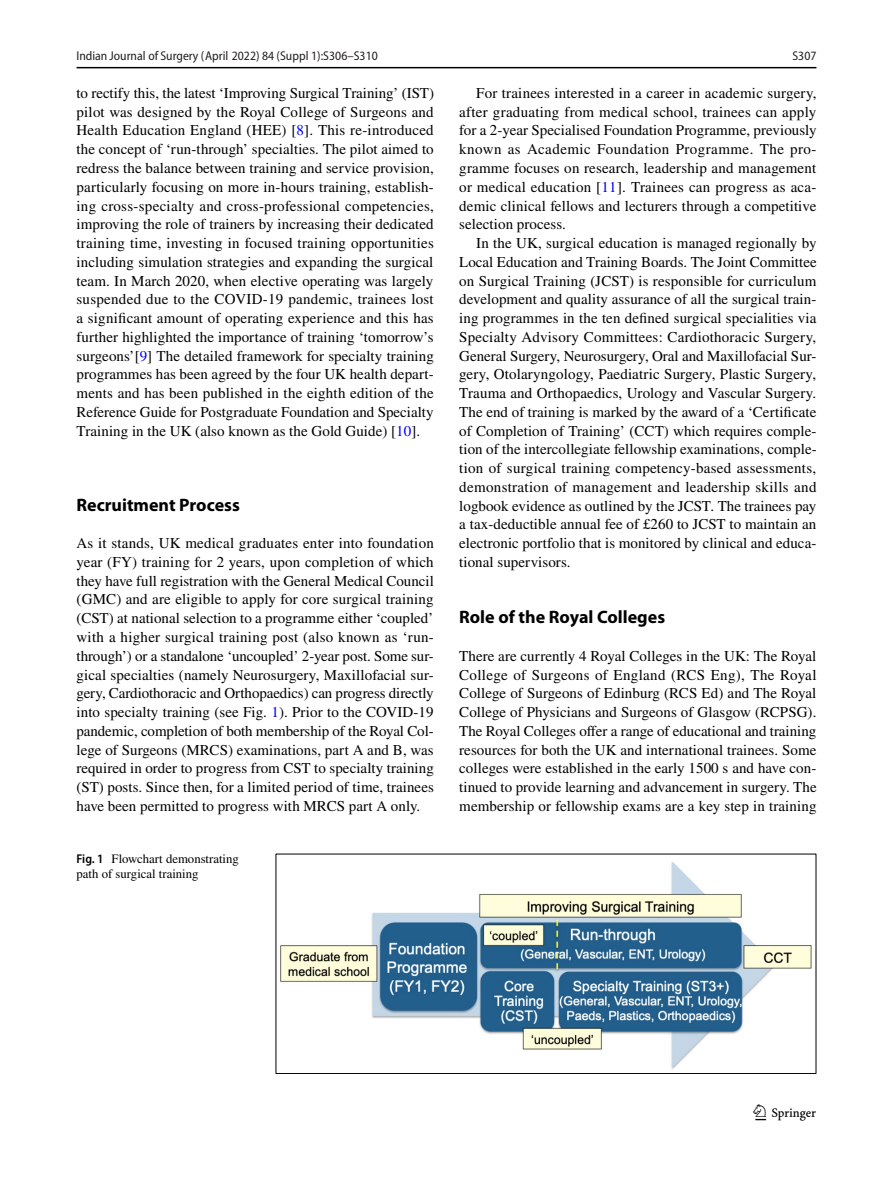
<style>
.page{position:relative;width:893px;height:1187px;background:#fff}
.page>*{position:absolute;margin:0;border:0;box-sizing:border-box;transform-origin:0 0}
.t1{font:22.5px "Springnew Regular 3";color:#000}
.t2{font:700 18px "Myriad Pro";color:#000}
.t3{font:15px/18.8px "STIX";letter-spacing:.005em;color:#000;text-align:justify}
.t4{font:semi-condensed 12.75px "Myriad Pro";color:#231f20}
.t5{font:12.75px/15px "STIX";color:#000}
.s1{color:#00f}
.s2{font-family:"Myriad Pro";font-weight:600;font-stretch:semi-condensed}
</style>
<div class="page">
<hr style="left:77px;top:67px;width:739px;height:1px;background:#000">
<img style="left:280px;top:861px;width:532px;height:208px">
<p class="t4" style="left:77px;top:49px;width:303px">Indian Journal of Surgery (April 2022) 84 (Suppl 1):S306–S310</p>
<p class="t4" style="left:792px;top:49px;width:26px">S307</p>
<p class="t3" style="left:77px;top:84px;width:359px">to rectify this, the latest ‘Improving Surgical Training’ (IST) pilot was designed by the Royal College of Surgeons and Health Education England (HEE) [<span class="s1">8</span>]. This re-introduced the concept of ‘run-through’ specialties. The pilot aimed to redress the balance between training and service provision, particularly focusing on more in-hours training, establish&shy;ing cross-specialty and cross-professional competencies, improving the role of trainers by increasing their dedicated training time, investing in focused training opportunities including simulation strategies and expanding the surgical team. In March 2020, when elective operating was largely suspended due to the COVID-19 pandemic, trainees lost a significant amount of operating experience and this has further highlighted the importance of training ‘tomorrow’s surgeons’[<span class="s1">9</span>] The detailed framework for specialty training programmes has been agreed by the four UK health depart&shy;ments and has been published in the eighth edition of the Reference Guide for Postgraduate Foundation and Specialty Training in the UK (also known as the Gold Guide) [<span class="s1">10</span>].</p>
<p class="t2" style="left:77px;top:493px;width:165px">Recruitment Process</p>
<p class="t3" style="left:77px;top:534px;width:359px">As it stands, UK medical graduates enter into foundation year (FY) training for 2 years, upon completion of which they have full registration with the General Medical Council (GMC) and are eligible to apply for core surgical training (CST) at national selection to a programme either ‘coupled’ with a higher surgical training post (also known as ‘run&shy;through’) or a standalone ‘uncoupled’ 2-year post. Some sur&shy;gical specialties (namely Neurosurgery, Maxillofacial sur&shy;gery, Cardiothoracic and Orthopaedics) can progress directly into specialty training (see Fig. <span class="s1">1</span>). Prior to the COVID-19 pandemic, completion of both membership of the Royal Col&shy;lege of Surgeons (MRCS) examinations, part A and B, was required in order to progress from CST to specialty training (ST) posts. Since then, for a limited period of time, trainees have been permitted to progress with MRCS part A only.</p>
<p class="t5" style="left:77px;top:852px;width:164px"><span class="s2">Fig. 1</span> Flowchart demonstrating path of surgical training</p>
<p class="t3" style="left:459px;top:84px;width:359px;text-indent:17px">For trainees interested in a career in academic surgery, after graduating from medical school, trainees can apply for a 2-year Specialised Foundation Programme, previously known as Academic Foundation Programme. The pro&shy;gramme focuses on research, leadership and management or medical education [<span class="s1">11</span>]. Trainees can progress as aca&shy;demic clinical fellows and lecturers through a competitive selection process.</p>
<p class="t3" style="left:459px;top:234px;width:359px;text-indent:17px">In the UK, surgical education is managed regionally by Local Education and Training Boards. The Joint Committee on Surgical Training (JCST) is responsible for curriculum development and quality assurance of all the surgical train&shy;ing programmes in the ten defined surgical specialities via Specialty Advisory Committees: Cardiothoracic Surgery, General Surgery, Neurosurgery, Oral and Maxillofacial Sur&shy;gery, Otolaryngology, Paediatric Surgery, Plastic Surgery, Trauma and Orthopaedics, Urology and Vascular Surgery.<br>The end of training is marked by the award of a ‘Certificate of Completion of Training’ (CCT) which requires comple&shy;tion of the intercollegiate fellowship examinations, comple&shy;tion of surgical training competency-based assessments, demonstration of management and leadership skills and logbook evidence as outlined by the JCST. The trainees pay a tax-deductible annual fee of £260 to JCST to maintain an electronic portfolio that is monitored by clinical and educa&shy;tional supervisors.</p>
<p class="t2" style="left:459px;top:605px;width:207px">Role of the Royal Colleges</p>
<p class="t3" style="left:459px;top:647px;width:359px">There are currently 4 Royal Colleges in the UK: The Royal College of Surgeons of England (RCS Eng), The Royal College of Surgeons of Edinburg (RCS Ed) and The Royal College of Physicians and Surgeons of Glasgow (RCPSG).<br>The Royal Colleges offer a range of educational and training resources for both the UK and international trainees. Some colleges were established in the early 1500 s and have con&shy;tinued to provide learning and advancement in surgery. The membership or fellowship exams are a key step in training</p>
<h1 class="t1" style="left:755px;top:1104px;width:62px">1 3</h1>
</div>
